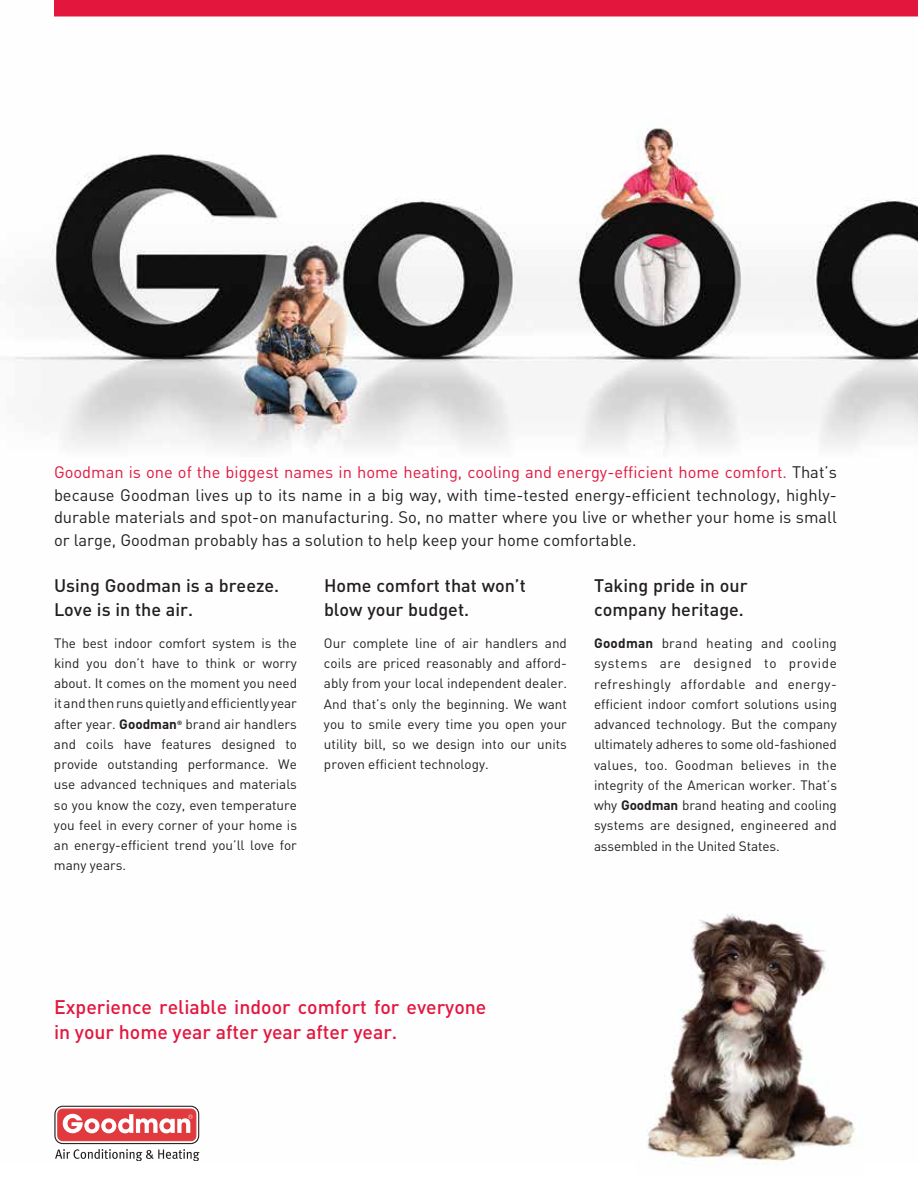
<style>
.page{position:relative;width:918px;height:1188px;background:#fff}
.page>*{position:absolute;margin:0;border:0;box-sizing:border-box;transform-origin:0 0}
.t1{font:500 19.5px/25.5px "DIN Pro";color:#e3173e}
.t2{font:500 18px/24px "DIN Pro";color:#231f20}
.t3{font:16.5px/22.5px "DIN Pro";color:#231f20;text-align:justify}
.t4{font:13.5px/20.2px "DIN Pro";color:#231f20;text-align:justify}
.s1{color:#e3173e}
.s2{font-weight:700}
</style>
<div class="page">
<img style="left:15px;top:16px;width:903px;height:1137px">
<svg style="left:55px;top:1106px;width:144px;height:55px"></svg>
<div style="left:54px;top:0;width:864px;height:16px;background:#e3173e"></div>
<img style="left:637px;top:907px;width:226px;height:257px">
<p class="t3" style="left:54px;top:459px;width:785px"><span class="s1">Goodman is one of the biggest names in home heating, cooling and energy-efficient home comfort.</span> That’s because Goodman lives up to its name in a big way, with time-tested energy-efficient technology, highly&shy;durable materials and spot-on manufacturing. So, no matter where you live or whether your home is small or large, Goodman probably has a solution to help keep your home comfortable.</p>
<h2 class="t2" style="left:54px;top:571px;width:227px">Using Goodman is a breeze.<br>Love is in the air.</h2>
<h2 class="t2" style="left:324px;top:571px;width:203px">Home comfort that won’t blow your budget.</h2>
<h2 class="t2" style="left:594px;top:571px;width:155px">Taking pride in our company heritage.</h2>
<p class="t4" style="left:54px;top:631px;width:245px">The best indoor comfort system is the kind you don’t have to think or worry about. It comes on the moment you need it and then runs quietly and efficiently year after year. <span class="s2">Goodman</span><sup>®</sup> brand air handlers and coils have features designed to provide outstanding performance. We use advanced techniques and materials so you know the cozy, even temperature you feel in every corner of your home is an energy-efficient trend you’ll love for many years.</p>
<p class="t4" style="left:324px;top:631px;width:245px">Our complete line of air handlers and coils are priced reasonably and afford&shy;ably from your local independent dealer.<br>And that’s only the beginning. We want you to smile every time you open your utility bill, so we design into our units proven efficient technology.</p>
<p class="t4" style="left:594px;top:632px;width:245px"><span class="s2">Goodman</span> brand heating and cooling systems are designed to provide refreshingly affordable and energy&shy;efficient indoor comfort solutions using advanced technology. But the company ultimately adheres to some old-fashioned values, too. Goodman believes in the integrity of the American worker. That’s why <span class="s2">Goodman</span> brand heating and cooling systems are designed, engineered and assembled in the United States.</p>
<h1 class="t1" style="left:54px;top:992px;width:434px">Experience reliable indoor comfort for everyone in your home year after year after year.</h1>
</div>
